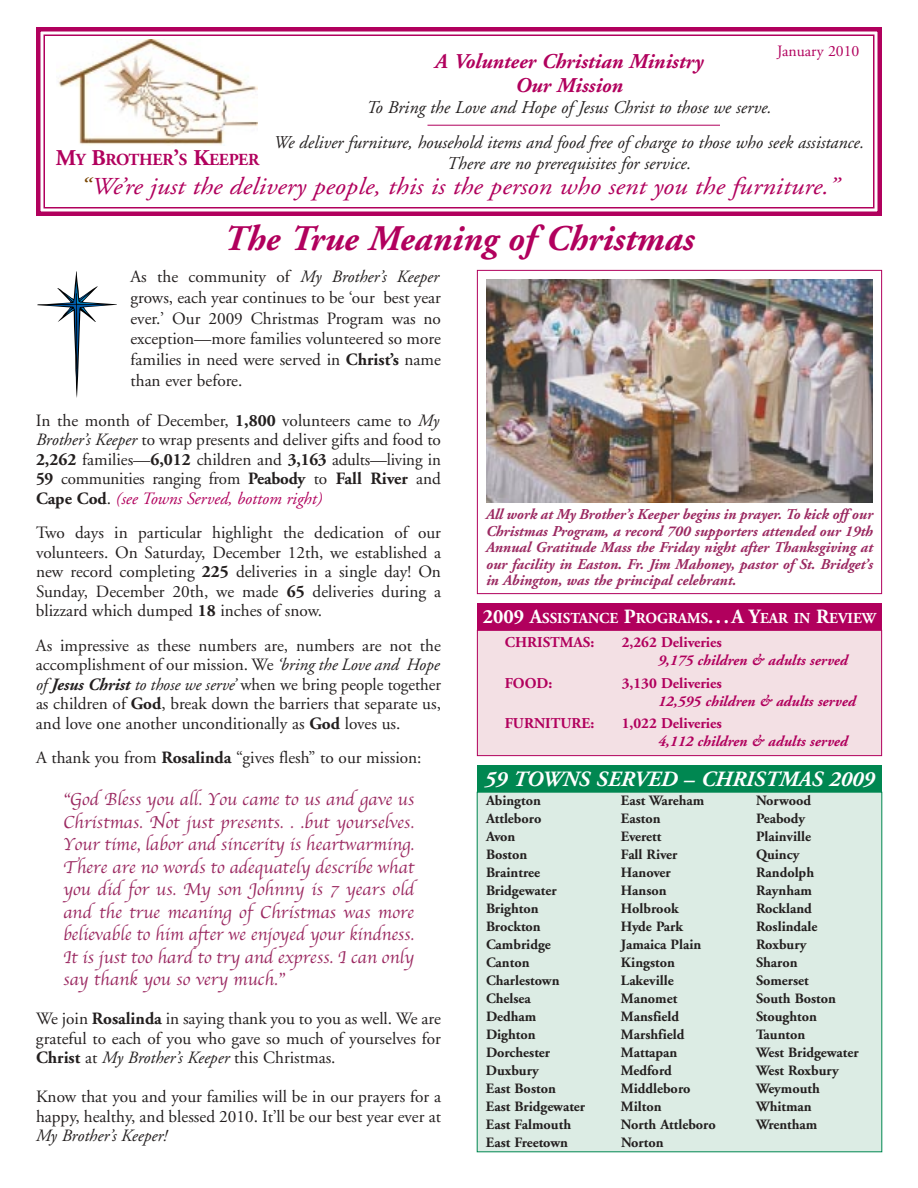
<style>
.page{position:relative;width:918px;height:1188px;background:#fff}
.page>*{position:absolute;margin:0;border:0;box-sizing:border-box;transform-origin:0 0}
.t1{font:italic 700 36px "Adobe Garamond";color:#b1005d}
.t2{font:italic 24.3px "Adobe Garamond";color:#b1005d;scale:1.11 1}
.t3{font:italic 700 21.75px "Adobe Garamond";color:#fff}
.t4{font:italic 700 21px/24px "Adobe Garamond";color:#b1005d;text-align:center}
.t5{font:18px/22.5px "Apple Chancery";color:#9b2961;text-align:justify}
.t6{font:italic 18px/34.5px "Adobe Garamond";color:#231f1f;text-align:center}
.t7{font:17.25px/19.5px "Adobe Garamond";color:#231f1f;text-align:justify}
.t8{font:italic 17.25px "Adobe Garamond";color:#231f1f}
.t9{font:700 16.8px "Adobe Garamond";letter-spacing:-.015em;color:#b1005d}
.t10{font:15.75px "Adobe Garamond";color:#b1005d}
.t11{font:700 15.15px "Adobe Garamond";color:#fff}
.t12{font:italic 700 15px/16.5px "Adobe Garamond";color:#9b2961;text-align:justify}
.t13{font:italic 700 15px "Adobe Garamond";color:#b1005d}
.t14{font:700 15px "Adobe Garamond";color:#b1005d}
.t15{font:700 14.25px/18px "Adobe Garamond";color:#231f1f}
.s1{font-size:22.5px}
.s2{color:#784400}
.s3{font-style:italic}
.s4{font-weight:700}
.s5{font-style:italic;color:#b1005d}
.s6{font-weight:700;font-style:italic}
.s7{font-size:20.25px}
</style>
<div class="page">
<div style="left:477px;top:792px;width:405px;height:360px;background:#dcece4"></div>
<div style="left:477px;top:270px;width:405px;height:324px;border:1px solid #b1005d"></div>
<div style="left:36px;top:27px;width:846px;height:189px;border:4px solid #b1005d"></div>
<div style="left:44px;top:34px;width:830px;height:174px;border:2px solid #b1005d"></div>
<img style="left:58px;top:39px;width:200px;height:107px">
<svg style="left:37px;top:271px;width:80px;height:127px"></svg>
<div style="left:477px;top:765px;width:405px;height:27px;background:#008751"></div>
<img style="left:486px;top:279px;width:387px;height:224px">
<hr style="left:428px;top:125px;width:292px;height:1px;background:#b1005d">
<div style="left:477px;top:630px;width:405px;height:126px;background:#f3e0e4"></div>
<div style="left:477px;top:630px;width:405px;height:126px;border:1px solid #b1005d"></div>
<div style="left:477px;top:603px;width:405px;height:27px;background:#b1005d"></div>
<p class="t10" style="left:777px;top:45px;width:84px">January 2010</p>
<p class="t4" style="left:435px;top:52px;width:270px">A Volunteer Christian Ministry<br>Our Mission</p>
<p class="t6" style="left:274px;top:92px;width:592px">To Bring the Love and Hope of Jesus Christ to those we serve.<br>We deliver furniture, household items and food free of charge to those who seek assistance.</p>
<p class="t6" style="left:447px;top:148px;width:246px">There are no prerequisites for service.</p>
<p class="t9" style="left:56px;top:153px;width:205px"><span class="s1">M</span>Y <span class="s1">B</span>ROTHER<span class="s1">’</span>S <span class="s1">K</span>EEPER</p>
<h2 class="t2" style="left:80px;top:177px;width:685px"><span class="s2">“</span>We’re just the delivery people, this is the person who sent you the furniture.”</h2>
<h1 class="t1" style="left:224px;top:224px;width:472px">The True Meaning of Christmas</h1>
<p class="t7" style="left:130px;top:268px;width:312px;line-height:20.7px">As the community of <span class="s3">My Brother’s Keeper </span>grows, each year continues to be ‘our best year ever.’ Our 2009 Christmas Program was no exception—more families volunteered so more families in need were served in <span class="s4">Christ’s</span> name than ever before.</p>
<p class="t7" style="left:36px;top:412px;width:407px">In the month of December, <span class="s4">1,800</span> volunteers came to <span class="s3">My Brother’s Keeper</span> to wrap presents and deliver gifts and food to <span class="s4">2,262</span> families—<span class="s4">6,012</span> children and <span class="s4">3,163</span> adults—living in <span class="s4">59</span> communities ranging from <span class="s4">Peabody</span> to <span class="s4">Fall River</span> and <span class="s4">Cape Cod</span>. <span class="s5">(see Towns Served, bottom right)</span></p>
<p class="t7" style="left:36px;top:525px;width:407px">Two days in particular highlight the dedication of our volunteers. On Saturday, December 12th, we established a new record completing <span class="s4">225</span> deliveries in a single day! On Sunday, December 20th, we made <span class="s4">65</span> deliveries during a blizzard which dumped <span class="s4">18</span> inches of snow.</p>
<p class="t7" style="left:36px;top:637px;width:407px">As impressive as these numbers are, numbers are not the accomplishment of our mission. We <span class="s3">‘bring the Love and Hope of</span> <span class="s6">Jesus Christ</span> <span class="s3">to those we serve’</span> when we bring people together as children of <span class="s4">God</span>, break down the barriers that separate us, and love one another unconditionally as <span class="s4">God</span> loves us.</p>
<p class="t7" style="left:36px;top:750px;width:387px">A thank you from <span class="s4">Rosalinda</span> “gives flesh” to our mission:</p>
<p class="t5" style="left:63px;top:790px;width:353px">“God Bless you all. You came to us and gave us Christmas. Not just presents. . .but yourselves.<br>Your time, labor and sincerity is heartwarming.<br>There are no words to adequately describe what you did for us. My son Johnny is 7 years old and the true meaning of Christmas was more believable to him after we enjoyed your kindness.<br>It is just too hard to try and express. I can only say thank you so very much.”</p>
<p class="t7" style="left:36px;top:1011px;width:406px">We join <span class="s4">Rosalinda</span> in saying thank you to you as well. We are grateful to each of you who gave so much of yourselves for <span class="s4">Christ</span> at <span class="s3">My Brother’s Keeper</span> this Christmas.</p>
<p class="t7" style="left:36px;top:1089px;width:407px">Know that you and your families will be in our prayers for a happy, healthy, and blessed 2010. It’ll be our best year ever at</p>
<p class="t8" style="left:36px;top:1129px;width:132px">My Brother’s Keeper!</p>
<p class="t12" style="left:486px;top:508px;width:388px">All work at My Brother’s Keeper begins in prayer. To kick off our Christmas Program, a record 700 supporters attended our 19th Annual Gratitude Mass the Friday night after Thanksgiving at our facility in Easton. Fr. Jim Mahoney, pastor of St. Bridget’s in Abington, was the principal celebrant.</p>
<p class="t11" style="left:483px;top:612px;width:395px"><span class="s7">2009 A</span>SSISTANCE <span class="s7">P</span>ROGRAMS<span class="s7">. . . A Y</span>EAR IN <span class="s7">R</span>EVIEW</p>
<p class="t14" style="left:505px;top:636px;width:91px">CHRISTMAS:</p>
<p class="t14" style="left:622px;top:636px;width:102px">2,262 Deliveries</p>
<p class="t13" style="left:658px;top:654px;width:191px">9,175 children &amp; adults served</p>
<p class="t14" style="left:505px;top:677px;width:49px">FOOD:</p>
<p class="t14" style="left:622px;top:677px;width:102px">3,130 Deliveries</p>
<p class="t13" style="left:658px;top:695px;width:199px">12,595 children &amp; adults served</p>
<p class="t14" style="left:505px;top:717px;width:91px">FURNITURE:</p>
<p class="t14" style="left:622px;top:717px;width:102px">1,022 Deliveries</p>
<p class="t13" style="left:658px;top:735px;width:191px">4,112 children &amp; adults served</p>
<p class="t3" style="left:484px;top:771px;width:391px">59 TOWNS SERVED – CHRISTMAS 2009</p>
<p class="t15" style="left:486px;top:793px;width:101px">Abington<br>Attleboro<br>Avon<br>Boston<br>Braintree<br>Bridgewater<br>Brighton<br>Brockton<br>Cambridge<br>Canton<br>Charlestown<br>Chelsea<br>Dedham<br>Dighton<br>Dorchester<br>Duxbury<br>East Boston<br>East Bridgewater<br>East Falmouth<br>East Freetown</p>
<p class="t15" style="left:621px;top:793px;width:96px">East Wareham<br>Easton<br>Everett<br>Fall River<br>Hanover<br>Hanson<br>Holbrook<br>Hyde Park<br>Jamaica Plain<br>Kingston<br>Lakeville<br>Manomet<br>Mansfield<br>Marshfield<br>Mattapan<br>Medford<br>Middleboro<br>Milton<br>North Attleboro<br>Norton</p>
<p class="t15" style="left:756px;top:793px;width:104px">Norwood<br>Peabody<br>Plainville<br>Quincy<br>Randolph<br>Raynham<br>Rockland<br>Roslindale<br>Roxbury<br>Sharon<br>Somerset<br>South Boston<br>Stoughton<br>Taunton<br>West Bridgewater<br>West Roxbury<br>Weymouth<br>Whitman<br>Wrentham</p>
</div>
